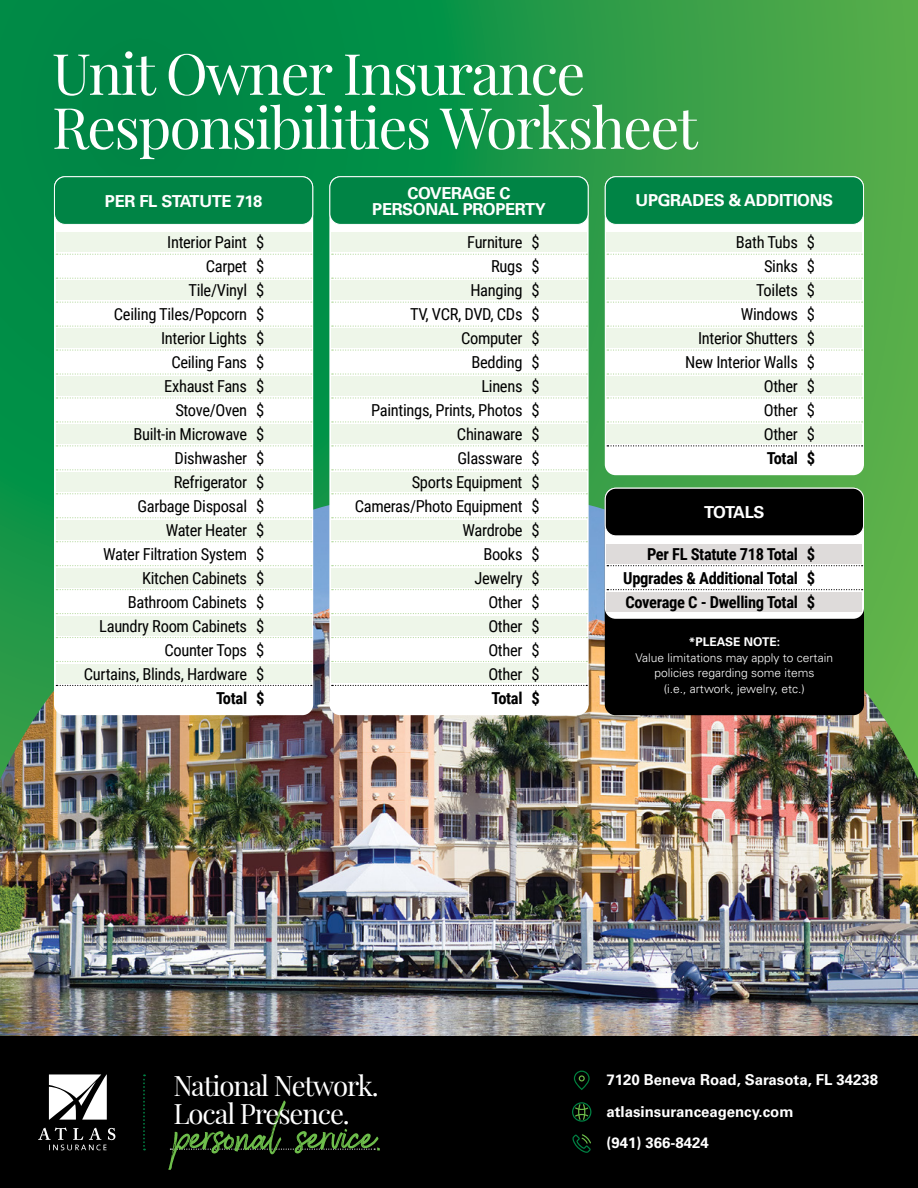
<style>
.page{position:relative;width:918px;height:1188px;background:#fff}
.page>*{position:absolute;margin:0;border:0;box-sizing:border-box;transform-origin:0 0}
.t1{font:59.4px "Brownhill Script";color:#6ebe4b}
.t2{font:57px/54px "Playfair Display";letter-spacing:-.03em;color:#fff}
.t3{font:27.6px/27.6px "Playfair Display";letter-spacing:-.04em;color:#fff}
.t4{font:16.5px/24px "Roboto Condensed";letter-spacing:-.02em;color:#000;text-align:right}
.t5{font:700 16.5px/24px "Roboto Condensed";letter-spacing:-.02em;color:#000;text-align:justify}
.t6{font:700 16.5px/16.5px "Univers LT Std";letter-spacing:-.02em;color:#fff;text-align:center}
.t7{font:700 15px/31.5px "Univers LT Std";color:#fff}
.t8{font:300 12px/15.8px "Univers LT Std";color:#fff;text-align:center}
.t9{font:700 12px "Univers LT Std";color:#fff}
</style>
<div class="page">
<svg style="left:0;top:0;width:918px;height:488px;background:#1f9747"></svg>
<img style="left:0;top:488px;width:918px;height:549px">
<div style="left:54px;top:176px;width:259px;height:539px;background:#fff;border-radius:11px"></div>
<div style="left:56px;top:233px;width:255px;height:19px;background:#eef6e9"></div>
<div style="left:56px;top:280px;width:255px;height:20px;background:#eef6e9"></div>
<div style="left:56px;top:328px;width:255px;height:20px;background:#eef6e9"></div>
<div style="left:56px;top:377px;width:255px;height:19px;background:#eef6e9"></div>
<div style="left:56px;top:424px;width:255px;height:20px;background:#eef6e9"></div>
<div style="left:56px;top:472px;width:255px;height:20px;background:#eef6e9"></div>
<div style="left:56px;top:520px;width:255px;height:20px;background:#eef6e9"></div>
<div style="left:56px;top:568px;width:255px;height:20px;background:#eef6e9"></div>
<div style="left:56px;top:616px;width:255px;height:19px;background:#eef6e9"></div>
<div style="left:56px;top:664px;width:255px;height:19px;background:#eef6e9"></div>
<div style="left:0;top:1037px;width:918px;height:151px;background:#000"></div>
<svg style="left:572px;top:1134px;width:19px;height:19px"></svg>
<svg style="left:572px;top:1102px;width:19px;height:20px"></svg>
<svg style="left:574px;top:1071px;width:16px;height:19px"></svg>
<svg style="left:143px;top:1074px;width:2px;height:76px"></svg>
<svg style="left:49px;top:1074px;width:58px;height:46px"></svg>
<svg style="left:38px;top:1128px;width:77px;height:22px"></svg>
<svg style="left:170px;top:1149px;width:205px;height:1px"></svg>
<svg style="left:56px;top:254px;width:256px;height:1px"></svg>
<svg style="left:56px;top:493px;width:256px;height:1px"></svg>
<svg style="left:56px;top:278px;width:256px;height:1px"></svg>
<svg style="left:56px;top:517px;width:256px;height:1px"></svg>
<svg style="left:56px;top:302px;width:256px;height:1px"></svg>
<svg style="left:56px;top:541px;width:256px;height:1px"></svg>
<svg style="left:56px;top:326px;width:256px;height:1px"></svg>
<svg style="left:56px;top:565px;width:256px;height:1px"></svg>
<svg style="left:56px;top:349px;width:256px;height:2px"></svg>
<svg style="left:56px;top:589px;width:256px;height:1px"></svg>
<svg style="left:56px;top:373px;width:256px;height:2px"></svg>
<svg style="left:56px;top:613px;width:256px;height:1px"></svg>
<svg style="left:56px;top:397px;width:256px;height:2px"></svg>
<svg style="left:56px;top:637px;width:256px;height:1px"></svg>
<svg style="left:56px;top:421px;width:256px;height:2px"></svg>
<svg style="left:56px;top:661px;width:256px;height:1px"></svg>
<svg style="left:56px;top:445px;width:256px;height:1px"></svg>
<svg style="left:56px;top:685px;width:256px;height:1px"></svg>
<svg style="left:56px;top:469px;width:256px;height:1px"></svg>
<div style="left:54px;top:177px;width:259px;height:47px;background:#008445;border-radius:11px"></div>
<div style="left:54px;top:176px;width:259px;height:49px;border:1px solid #fff;border-radius:11px"></div>
<div style="left:605px;top:176px;width:259px;height:299px;background:#fff;border-radius:11px"></div>
<div style="left:607px;top:233px;width:255px;height:19px;background:#eef6e9"></div>
<div style="left:607px;top:280px;width:255px;height:20px;background:#eef6e9"></div>
<div style="left:607px;top:328px;width:255px;height:20px;background:#eef6e9"></div>
<div style="left:607px;top:377px;width:255px;height:19px;background:#eef6e9"></div>
<div style="left:607px;top:424px;width:255px;height:20px;background:#eef6e9"></div>
<svg style="left:607px;top:254px;width:256px;height:1px"></svg>
<svg style="left:607px;top:278px;width:256px;height:1px"></svg>
<svg style="left:607px;top:302px;width:256px;height:1px"></svg>
<svg style="left:607px;top:326px;width:256px;height:1px"></svg>
<svg style="left:607px;top:349px;width:256px;height:2px"></svg>
<svg style="left:607px;top:373px;width:256px;height:2px"></svg>
<svg style="left:607px;top:397px;width:256px;height:2px"></svg>
<svg style="left:607px;top:421px;width:256px;height:2px"></svg>
<svg style="left:607px;top:445px;width:256px;height:1px"></svg>
<div style="left:605px;top:488px;width:259px;height:227px;background:#000;border-radius:11px"></div>
<div style="left:605px;top:177px;width:259px;height:47px;background:#008445;border-radius:11px"></div>
<div style="left:605px;top:176px;width:259px;height:49px;border:1px solid #fff;border-radius:11px"></div>
<div style="left:605px;top:488px;width:259px;height:131px;background:#fff;border-radius:11px"></div>
<div style="left:607px;top:544px;width:255px;height:20px;background:#dedbda"></div>
<div style="left:607px;top:592px;width:255px;height:20px;background:#dedbda"></div>
<svg style="left:607px;top:565px;width:256px;height:1px"></svg>
<svg style="left:607px;top:589px;width:256px;height:1px"></svg>
<div style="left:605px;top:488px;width:259px;height:48px;background:#000;border-radius:11px"></div>
<div style="left:605px;top:488px;width:259px;height:48px;border:1px solid #fff;border-radius:11px"></div>
<div style="left:329px;top:176px;width:260px;height:539px;background:#fff;border-radius:11px"></div>
<div style="left:331px;top:233px;width:256px;height:19px;background:#eef6e9"></div>
<div style="left:331px;top:280px;width:256px;height:20px;background:#eef6e9"></div>
<div style="left:331px;top:328px;width:256px;height:20px;background:#eef6e9"></div>
<div style="left:331px;top:377px;width:256px;height:19px;background:#eef6e9"></div>
<div style="left:331px;top:424px;width:256px;height:20px;background:#eef6e9"></div>
<div style="left:331px;top:472px;width:256px;height:20px;background:#eef6e9"></div>
<div style="left:331px;top:520px;width:256px;height:20px;background:#eef6e9"></div>
<div style="left:331px;top:568px;width:256px;height:20px;background:#eef6e9"></div>
<div style="left:331px;top:616px;width:256px;height:19px;background:#eef6e9"></div>
<div style="left:331px;top:663px;width:256px;height:20px;background:#eef6e9"></div>
<svg style="left:332px;top:254px;width:255px;height:1px"></svg>
<svg style="left:332px;top:493px;width:255px;height:1px"></svg>
<svg style="left:332px;top:278px;width:255px;height:1px"></svg>
<svg style="left:332px;top:517px;width:255px;height:1px"></svg>
<svg style="left:332px;top:302px;width:255px;height:1px"></svg>
<svg style="left:332px;top:541px;width:255px;height:1px"></svg>
<svg style="left:332px;top:326px;width:255px;height:1px"></svg>
<svg style="left:332px;top:565px;width:255px;height:1px"></svg>
<svg style="left:332px;top:349px;width:255px;height:2px"></svg>
<svg style="left:332px;top:589px;width:255px;height:1px"></svg>
<svg style="left:332px;top:373px;width:255px;height:2px"></svg>
<svg style="left:332px;top:613px;width:255px;height:1px"></svg>
<svg style="left:332px;top:397px;width:255px;height:2px"></svg>
<svg style="left:332px;top:637px;width:255px;height:1px"></svg>
<svg style="left:332px;top:421px;width:255px;height:2px"></svg>
<svg style="left:332px;top:661px;width:255px;height:1px"></svg>
<svg style="left:332px;top:445px;width:255px;height:1px"></svg>
<svg style="left:332px;top:685px;width:255px;height:1px"></svg>
<svg style="left:332px;top:469px;width:255px;height:1px"></svg>
<div style="left:330px;top:177px;width:258px;height:47px;background:#008445;border-radius:11px"></div>
<div style="left:329px;top:176px;width:260px;height:49px;border:1px solid #fff;border-radius:11px"></div>
<h2 class="t2" style="left:52px;top:42px;width:647px">Unit Owner Insurance<br>Responsibilities Worksheet</h2>
<p class="t6" style="left:105px;top:193px;width:159px">PER FL STATUTE 718</p>
<p class="t4" style="left:84px;top:230px;width:165px">Interior Paint<br>Carpet<br>Tile/Vinyl<br>Ceiling Tiles/Popcorn<br>Interior Lights<br>Ceiling Fans<br>Exhaust Fans<br>Stove/Oven<br>Built-in Microwave<br>Dishwasher<br>Refrigerator<br>Garbage Disposal<br>Water Heater<br>Water Filtration System<br>Kitchen Cabinets<br>Bathroom Cabinets<br>Laundry Room Cabinets<br>Counter Tops<br>Curtains, Blinds, Hardware</p>
<p class="t5" style="left:216px;top:686px;width:33px">Total</p>
<p class="t4" style="left:256px;top:230px;width:10px;text-align:justify">$ $ $ $ $ $ $ $ $ $ $ $ $ $ $ $ $ $ $</p>
<p class="t5" style="left:256px;top:686px;width:10px">$</p>
<p class="t6" style="left:372px;top:185px;width:175px">COVERAGE C<br>PERSONAL PROPERTY</p>
<p class="t4" style="left:355px;top:230px;width:169px">Furniture<br>Rugs<br>Hanging<br>TV, VCR, DVD, CDs<br>Computer<br>Bedding<br>Linens<br>Paintings, Prints, Photos<br>Chinaware<br>Glassware<br>Sports Equipment<br>Cameras/Photo Equipment<br>Wardrobe<br>Books<br>Jewelry<br>Other<br>Other<br>Other<br>Other</p>
<p class="t5" style="left:491px;top:686px;width:33px">Total</p>
<p class="t4" style="left:532px;top:230px;width:10px;text-align:justify">$ $ $ $ $ $ $ $ $ $ $ $ $ $ $ $ $ $ $</p>
<p class="t5" style="left:532px;top:686px;width:10px">$</p>
<p class="t6" style="left:636px;top:193px;width:199px">UPGRADES &amp; ADDITIONS</p>
<p class="t4" style="left:685px;top:230px;width:114px">Bath Tubs<br>Sinks<br>Toilets<br>Windows<br>Interior Shutters<br>New Interior Walls<br>Other<br>Other<br>Other</p>
<p class="t5" style="left:767px;top:446px;width:33px">Total</p>
<p class="t4" style="left:807px;top:230px;width:10px;text-align:justify">$ $ $ $ $ $ $ $ $</p>
<p class="t5" style="left:807px;top:446px;width:10px">$</p>
<p class="t6" style="left:704px;top:504px;width:62px">TOTALS</p>
<p class="t5" style="left:623px;top:541px;width:176px;text-indent:24px">Per FL Statute 718 Total Upgrades &amp; Additional Total Coverage C - Dwelling Total</p>
<p class="t5" style="left:807px;top:541px;width:10px">$ $ $</p>
<p class="t9" style="left:689px;top:635px;width:93px">*PLEASE NOTE:</p>
<p class="t8" style="left:636px;top:650px;width:199px">Value limitations may apply to certain policies regarding some items<br>(i.e., artwork, jewelry, etc.)</p>
<h3 class="t3" style="left:173px;top:1070px;width:207px">National Network.<br>Local Presence.</h3>
<h1 class="t1" style="left:175px;top:1094px;width:211px">personal service.</h1>
<p class="t7" style="left:606px;top:1064px;width:273px">7120 Beneva Road, Sarasota, FL 34238 atlasinsuranceagency.com</p>
<p class="t7" style="left:606px;top:1127px;width:104px">(941) 366-8424</p>
</div>
